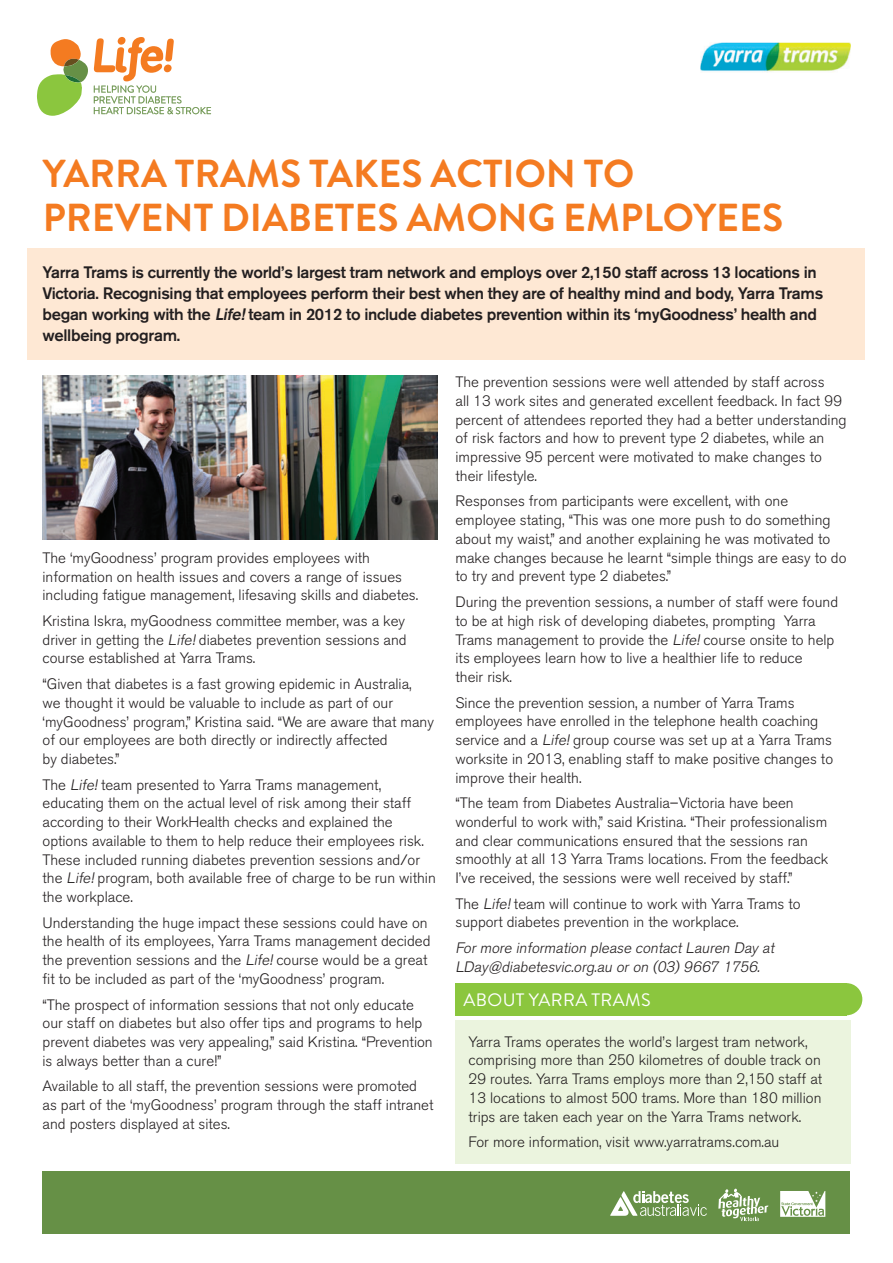
<style>
.page{position:relative;width:893px;height:1263px;background:#fff}
.page>*{position:absolute;margin:0;border:0;box-sizing:border-box;transform-origin:0 0}
.t1{font:700 39px/43.5px "Brandon Grotesque";color:#f47b21}
.t2{font:18px "Brandon Grotesque";letter-spacing:.02em;color:#fff}
.t3{font:500 16.5px/21px "Akzidenz Grotesk BE";letter-spacing:-.02em;color:#231f20}
.t4{font:300 15px/18.8px "Akzidenz Grotesk BE";color:#231f20}
.t5{font:italic 300 15px/18.8px "Akzidenz Grotesk BE";color:#231f20}
.s1{font-style:italic}
</style>
<div class="page">
<svg style="left:37px;top:37px;width:174px;height:79px"></svg>
<img style="left:701px;top:43px;width:149px;height:29px">
<div style="left:27px;top:248px;width:838px;height:111px;background:#fee8d4"></div>
<div style="left:455px;top:1021px;width:395px;height:143px;background:#ebf4de"></div>
<div style="left:831px;top:983px;width:31px;height:32px;background:#8bc63e;border-radius:50%"></div>
<div style="left:455px;top:983px;width:391px;height:32px;background:#8bc63e"></div>
<div style="left:43px;top:1171px;width:807px;height:63px;background:#669046"></div>
<img style="left:43px;top:376px;width:395px;height:163px">
<svg style="left:610px;top:1191px;width:97px;height:25px"></svg>
<svg style="left:780px;top:1191px;width:45px;height:26px"></svg>
<svg style="left:718px;top:1189px;width:50px;height:32px"></svg>
<h1 class="t1" style="left:43px;top:161px;width:742px">YARRA TRAMS TAKES ACTION TO<br>PREVENT DIABETES AMONG EMPLOYEES</h1>
<p class="t3" style="left:43px;top:263px;width:782px">Yarra Trams is currently the world’s largest tram network and employs over 2,150 staff across 13 locations in Victoria. Recognising that employees perform their best when they are of healthy mind and body, Yarra Trams began working with the <span class="s1">Life!</span> team in 2012 to include diabetes prevention within its ‘myGoodness’ health and wellbeing program.</p>
<p class="t4" style="left:43px;top:550px;width:377px">The ‘myGoodness’ program provides employees with information on health issues and covers a range of issues including fatigue management, lifesaving skills and diabetes.</p>
<p class="t4" style="left:43px;top:613px;width:366px;text-align:justify">Kristina Iskra, myGoodness committee member, was a key driver in getting the <span class="s1">Life!</span> diabetes prevention sessions and course established at Yarra Trams.</p>
<p class="t4" style="left:43px;top:676px;width:393px">“Given that diabetes is a fast growing epidemic in Australia,<br>we thought it would be valuable to include as part of our ‘myGoodness’ program,” Kristina said. “We are aware that many of our employees are both directly or indirectly affected<br>by diabetes.”</p>
<p class="t4" style="left:43px;top:777px;width:395px">The <span class="s1">Life!</span> team presented to Yarra Trams management, educating them on the actual level of risk among their staff according to their WorkHealth checks and explained the options available to them to help reduce their employees risk.<br>These included running diabetes prevention sessions and/or the <span class="s1">Life!</span> program, both available free of charge to be run within the workplace.</p>
<p class="t4" style="left:43px;top:915px;width:389px">Understanding the huge impact these sessions could have on the health of its employees, Yarra Trams management decided the prevention sessions and the <span class="s1">Life!</span> course would be a great fit to be included as part of the ‘myGoodness’ program.</p>
<p class="t4" style="left:43px;top:997px;width:392px">“The prospect of information sessions that not only educate our staff on diabetes but also offer tips and programs to help prevent diabetes was very appealing,” said Kristina. “Prevention is always better than a cure!”</p>
<p class="t4" style="left:43px;top:1078px;width:392px">Available to all staff, the prevention sessions were promoted as part of the ‘myGoodness’ program through the staff intranet and posters displayed at sites.</p>
<p class="t4" style="left:455px;top:374px;width:393px">The prevention sessions were well attended by staff across<br>all 13 work sites and generated excellent feedback. In fact 99 percent of attendees reported they had a better understanding of risk factors and how to prevent type 2 diabetes, while an impressive 95 percent were motivated to make changes to their lifestyle.</p>
<p class="t4" style="left:455px;top:494px;width:393px">Responses from participants were excellent, with one employee stating, “This was one more push to do something about my waist,” and another explaining he was motivated to make changes because he learnt “simple things are easy to do to try and prevent type 2 diabetes.”</p>
<p class="t4" style="left:455px;top:594px;width:384px">During the prevention sessions, a number of staff were found to be at high risk of developing diabetes, prompting Yarra Trams management to provide the <span class="s1">Life!</span> course onsite to help its employees learn how to live a healthier life to reduce<br>their risk.</p>
<p class="t4" style="left:455px;top:695px;width:379px">Since the prevention session, a number of Yarra Trams employees have enrolled in the telephone health coaching service and a <span class="s1">Life!</span> group course was set up at a Yarra Trams worksite in 2013, enabling staff to make positive changes to improve their health.</p>
<p class="t4" style="left:455px;top:795px;width:374px">“The team from Diabetes Australia–Victoria have been wonderful to work with,” said Kristina. “Their professionalism and clear communications ensured that the sessions ran smoothly at all 13 Yarra Trams locations. From the feedback I’ve received, the sessions were well received by staff.”</p>
<p class="t4" style="left:455px;top:896px;width:347px">The <span class="s1">Life!</span> team will continue to work with Yarra Trams to support diabetes prevention in the workplace.</p>
<p class="t5" style="left:455px;top:940px;width:323px">For more information please contact Lauren Day at<br>LDay@diabetesvic.org.au or on (03) 9667 1756.</p>
<p class="t2" style="left:464px;top:987px;width:188px">ABOUT YARRA TRAMS</p>
<p class="t4" style="left:469px;top:1034px;width:355px">Yarra Trams operates the world’s largest tram network, comprising more than 250 kilometres of double track on 29 routes. Yarra Trams employs more than 2,150 staff at 13 locations to almost 500 trams. More than 180 million trips are taken each year on the Yarra Trams network.</p>
<p class="t4" style="left:469px;top:1134px;width:312px">For more information, visit www.yarratrams.com.au</p>
</div>
